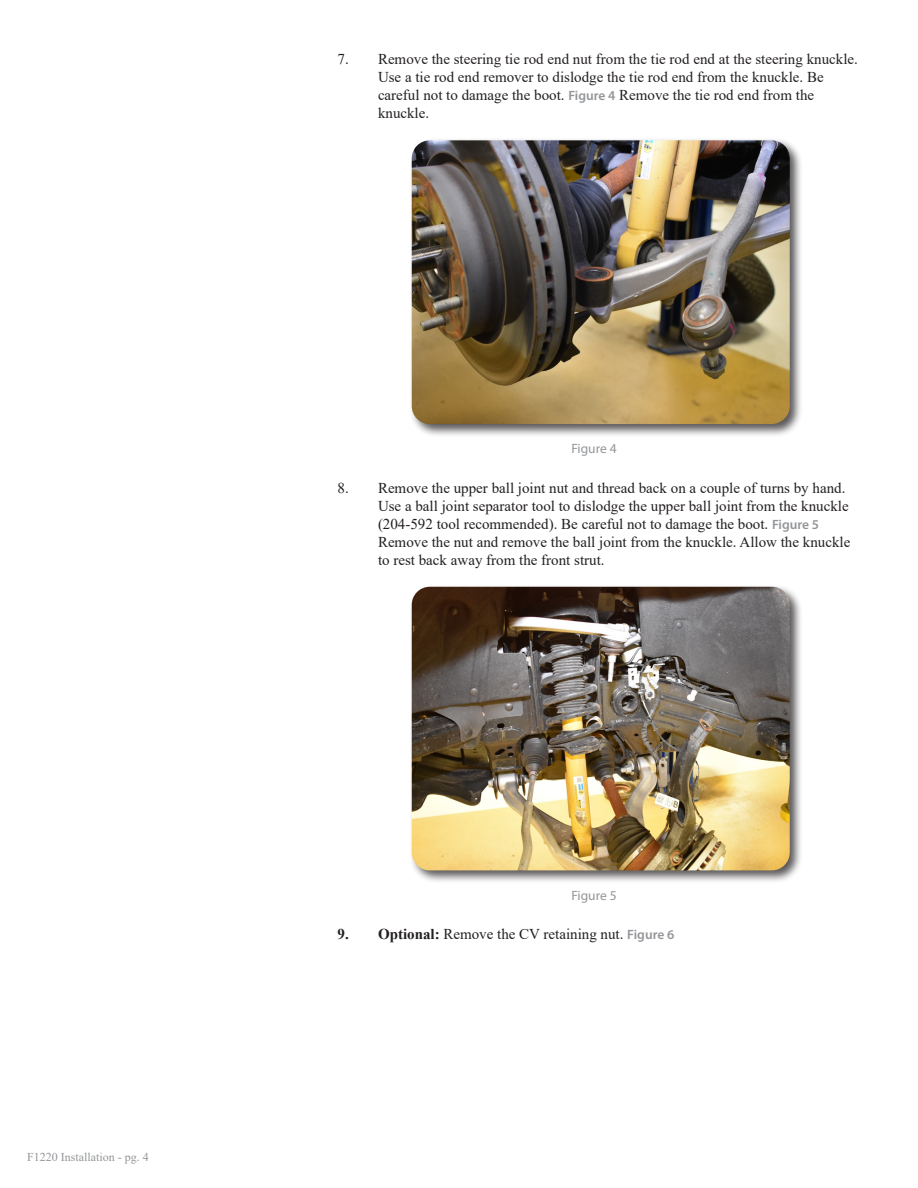
<style>
.page{position:relative;width:918px;height:1188px;background:#fff}
.page>*{position:absolute;margin:0;border:0;box-sizing:border-box;transform-origin:0 0}
.t1{font:15px/18px "Times New Roman";color:#231f20}
.t2{font:13.5px "Myriad Pro";color:#939598}
.t3{font:12px "Times New Roman";color:#939598}
.s1{font-family:"Myriad Pro";font-weight:600;font-size:13.5px;color:#939598}
.s2{font-weight:700}
</style>
<div class="page">
<div style="left:409px;top:138px;width:395px;height:300px;background:#231f20;opacity:.75"></div>
<img style="left:412px;top:140px;width:378px;height:284px">
<div style="left:409px;top:584px;width:395px;height:300px;background:#231f20;opacity:.75"></div>
<img style="left:412px;top:587px;width:378px;height:283px">
<p class="t3" style="left:27px;top:1149px;width:123px">F1220 Installation - pg. 4</p>
<p class="t1" style="left:378px;top:50px;width:481px;text-indent:-40px">7. Remove the steering tie rod end nut from the tie rod end at the steering knuckle.<br>Use a tie rod end remover to dislodge the tie rod end from the knuckle. Be careful not to damage the boot. <span class="s1">Figure 4</span> Remove the tie rod end from the knuckle.</p>
<p class="t2" style="left:571px;top:440px;width:47px">Figure 4</p>
<p class="t1" style="left:378px;top:478px;width:474px;text-indent:-40px">8. Remove the upper ball joint nut and thread back on a couple of turns by hand.<br>Use a ball joint separator tool to dislodge the upper ball joint from the knuckle (204-592 tool recommended). Be careful not to damage the boot. <span class="s1">Figure 5<br></span>Remove the nut and remove the ball joint from the knuckle. Allow the knuckle to rest back away from the front strut.</p>
<p class="t2" style="left:571px;top:887px;width:47px">Figure 5</p>
<p class="t1" style="left:338px;top:925px;width:338px"><span class="s2">9. Optional:</span> Remove the CV retaining nut. <span class="s1">Figure 6</span></p>
</div>
